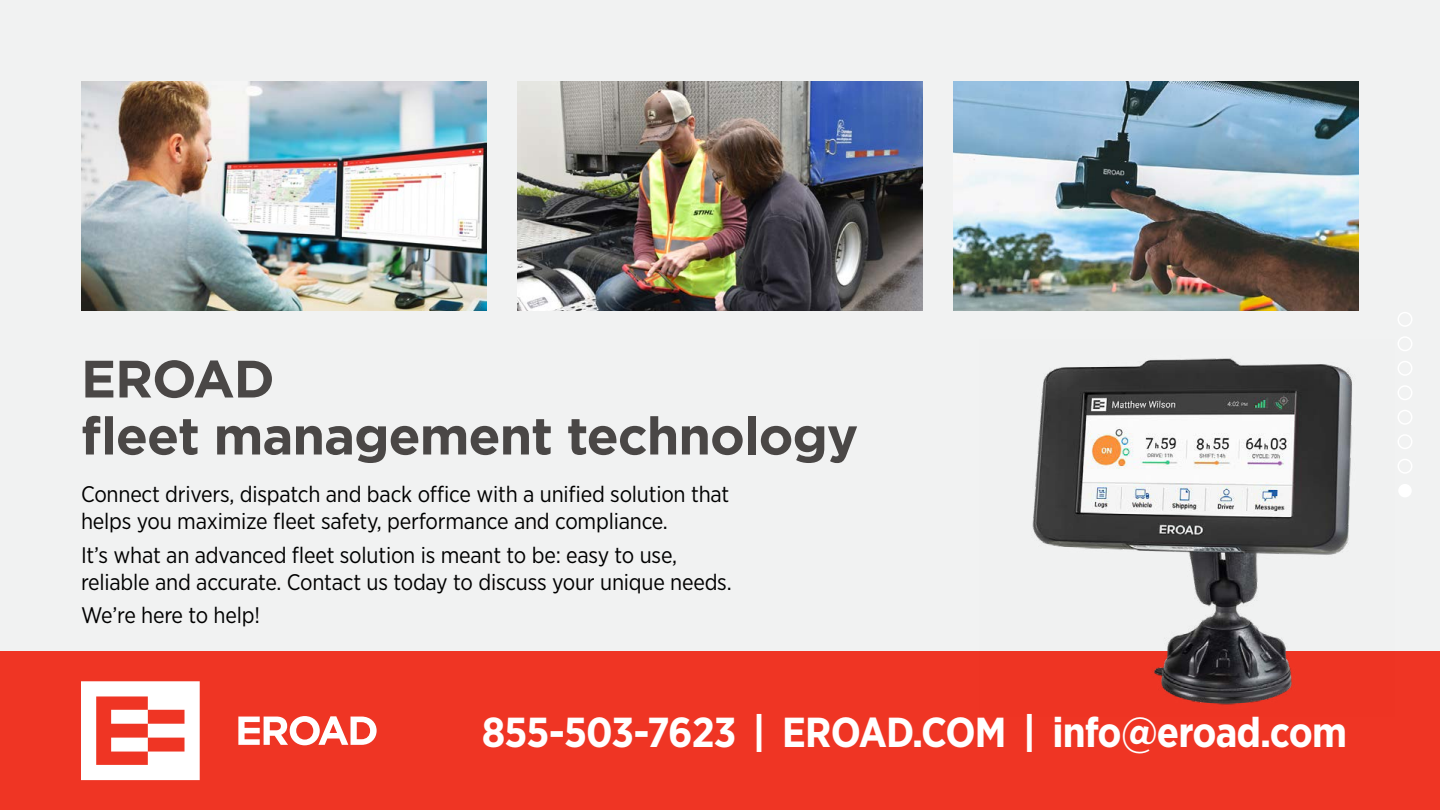
<style>
.page{position:relative;width:1440px;height:810px;background:#f1f2f2}
.page>*{position:absolute;margin:0;border:0;box-sizing:border-box;transform-origin:0 0}
.t1{font:700 52.5px/57px "Gotham";letter-spacing:-.02em;color:#4a4746}
.t2{font:700 41.85px "Gotham Narrow";letter-spacing:-.02em;color:#fff}
.t3{font:22.5px/27px "Gotham Narrow";letter-spacing:-.01em;color:#000}
</style>
<div class="page">
<div style="left:0;top:651px;width:1440px;height:159px;background:#ef3524"></div>
<svg style="left:238px;top:716px;width:139px;height:29px"></svg>
<svg style="left:81px;top:681px;width:119px;height:99px"></svg>
<img style="left:1032px;top:358px;width:320px;height:347px">
<img style="left:81px;top:81px;width:405px;height:229px">
<img style="left:517px;top:81px;width:406px;height:229px">
<img style="left:954px;top:81px;width:405px;height:229px">
<div style="left:1397px;top:361px;width:15px;height:15px;border:2px solid #fff;border-radius:50%"></div>
<div style="left:1397px;top:410px;width:15px;height:15px;border:2px solid #fff;border-radius:50%"></div>
<div style="left:1397px;top:336px;width:15px;height:15px;border:2px solid #fff;border-radius:50%"></div>
<div style="left:1397px;top:312px;width:15px;height:15px;border:2px solid #fff;border-radius:50%"></div>
<div style="left:1397px;top:385px;width:15px;height:15px;border:2px solid #fff;border-radius:50%"></div>
<div style="left:1397px;top:434px;width:15px;height:15px;border:2px solid #fff;border-radius:50%"></div>
<div style="left:1397px;top:459px;width:15px;height:15px;border:2px solid #fff;border-radius:50%"></div>
<div style="left:1398px;top:484px;width:14px;height:13px;background:#fff;border-radius:50%"></div>
<h1 class="t1" style="left:81px;top:353px;width:779px">EROAD<br>fleet management technology</h1>
<p class="t3" style="left:81px;top:482px;width:650px">Connect drivers, dispatch and back office with a unified solution that helps you maximize fleet safety, performance and compliance.</p>
<p class="t3" style="left:81px;top:542px;width:652px">It’s what an advanced fleet solution is meant to be: easy to use, reliable and accurate. Contact us today to discuss your unique needs.</p>
<p class="t3" style="left:81px;top:603px;width:180px">We’re here to help!</p>
<h2 class="t2" style="left:482px;top:714px;width:867px">855-503-7623 | EROAD.COM | info@eroad.com</h2>
</div>
